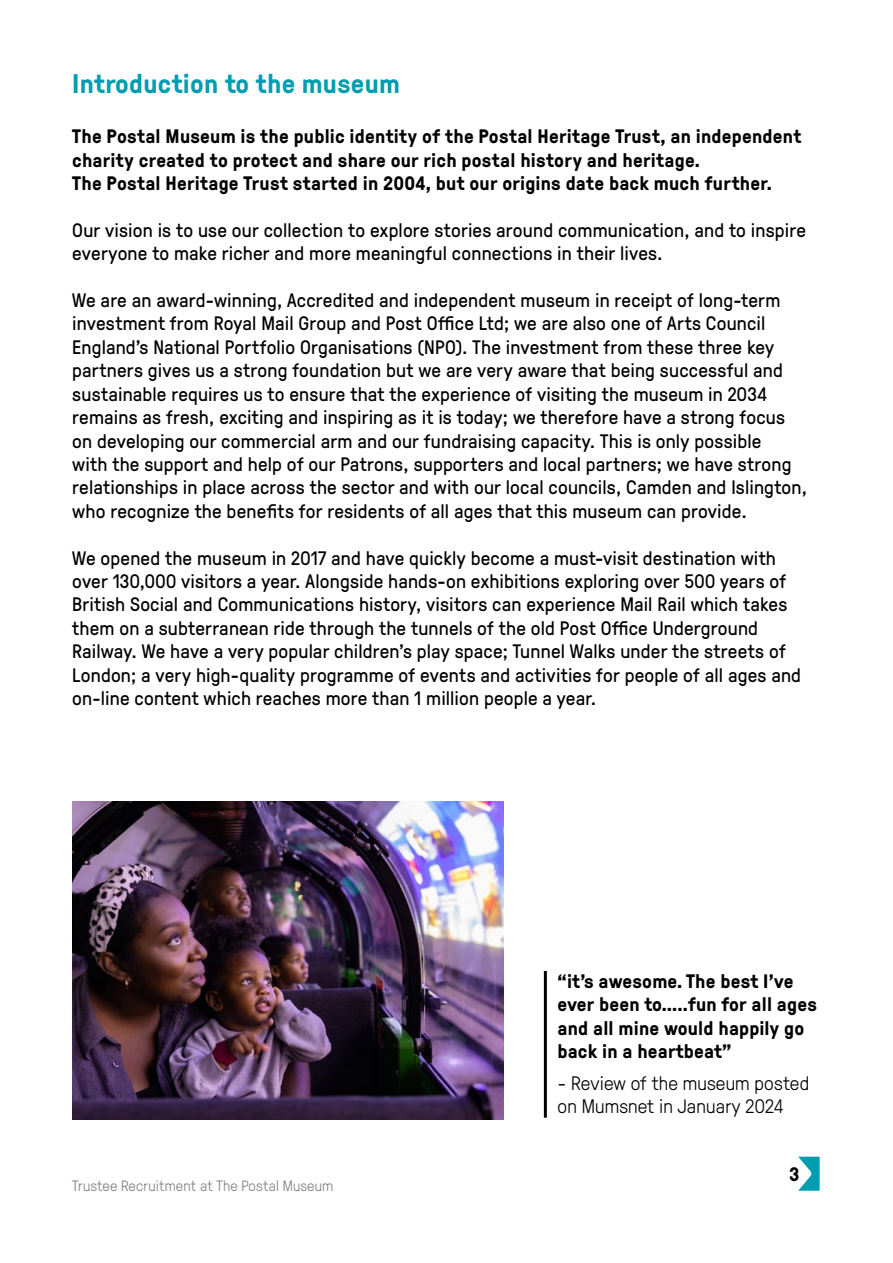
<style>
.page{position:relative;width:893px;height:1263px;background:#fff}
.page>*{position:absolute;margin:0;border:0;box-sizing:border-box;transform-origin:0 0}
.t1{font:700 27px "GT Pressura";letter-spacing:.01em;color:#009db1}
.t2{font:19.5px/23.4px "GT Pressura";letter-spacing:.01em;color:#000}
.t3{font:700 19.5px/23.4px "GT Pressura";letter-spacing:.01em;color:#000}
.t4{font:300 19.5px/23.4px "GT Pressura";letter-spacing:.01em;color:#000}
.t5{font:300 15px "GT Pressura";letter-spacing:.01em;color:#818080}
</style>
<div class="page">
<svg style="left:798px;top:1157px;width:22px;height:34px"></svg>
<img style="left:72px;top:801px;width:432px;height:318px">
<hr style="left:544px;top:971px;width:3px;height:147px;background:#000">
<h1 class="t1" style="left:72px;top:63px;width:329px">Introduction to the museum</h1>
<p class="t3" style="left:72px;top:124px;width:730px">The Postal Museum is the public identity of the Postal Heritage Trust, an independent charity created to protect and share our rich postal history and heritage.<br>The Postal Heritage Trust started in 2004, but our origins date back much further.</p>
<p class="t2" style="left:72px;top:217px;width:735px">Our vision is to use our collection to explore stories around communication, and to inspire everyone to make richer and more meaningful connections in their lives.</p>
<p class="t2" style="left:72px;top:287px;width:736px">We are an award-winning, Accredited and independent museum in receipt of long-term investment from Royal Mail Group and Post Office Ltd; we are also one of Arts Council England’s National Portfolio Organisations (NPO). The investment from these three key partners gives us a strong foundation but we are very aware that being successful and sustainable requires us to ensure that the experience of visiting the museum in 2034 remains as fresh, exciting and inspiring as it is today; we therefore have a strong focus on developing our commercial arm and our fundraising capacity. This is only possible<br>with the support and help of our Patrons, supporters and local partners; we have strong relationships in place across the sector and with our local councils, Camden and Islington, who recognize the benefits for residents of all ages that this museum can provide.</p>
<p class="t2" style="left:72px;top:545px;width:730px">We opened the museum in 2017 and have quickly become a must-visit destination with over 130,000 visitors a year. Alongside hands-on exhibitions exploring over 500 years of British Social and Communications history, visitors can experience Mail Rail which takes them on a subterranean ride through the tunnels of the old Post Office Underground Railway. We have a very popular children’s play space; Tunnel Walks under the streets of London; a very high-quality programme of events and activities for people of all ages and on-line content which reaches more than 1 million people a year.</p>
<p class="t5" style="left:72px;top:1175px;width:262px">Trustee Recruitment at The Postal Museum</p>
<p class="t3" style="left:557px;top:968px;width:261px">“it’s awesome. The best I’ve ever been to…..fun for all ages and all mine would happily go back in a heartbeat”</p>
<p class="t4" style="left:557px;top:1070px;width:253px">- Review of the museum posted on Mumsnet in January 2024</p>
<p class="t3" style="left:789px;top:1162px;width:12px">3</p>
</div>
